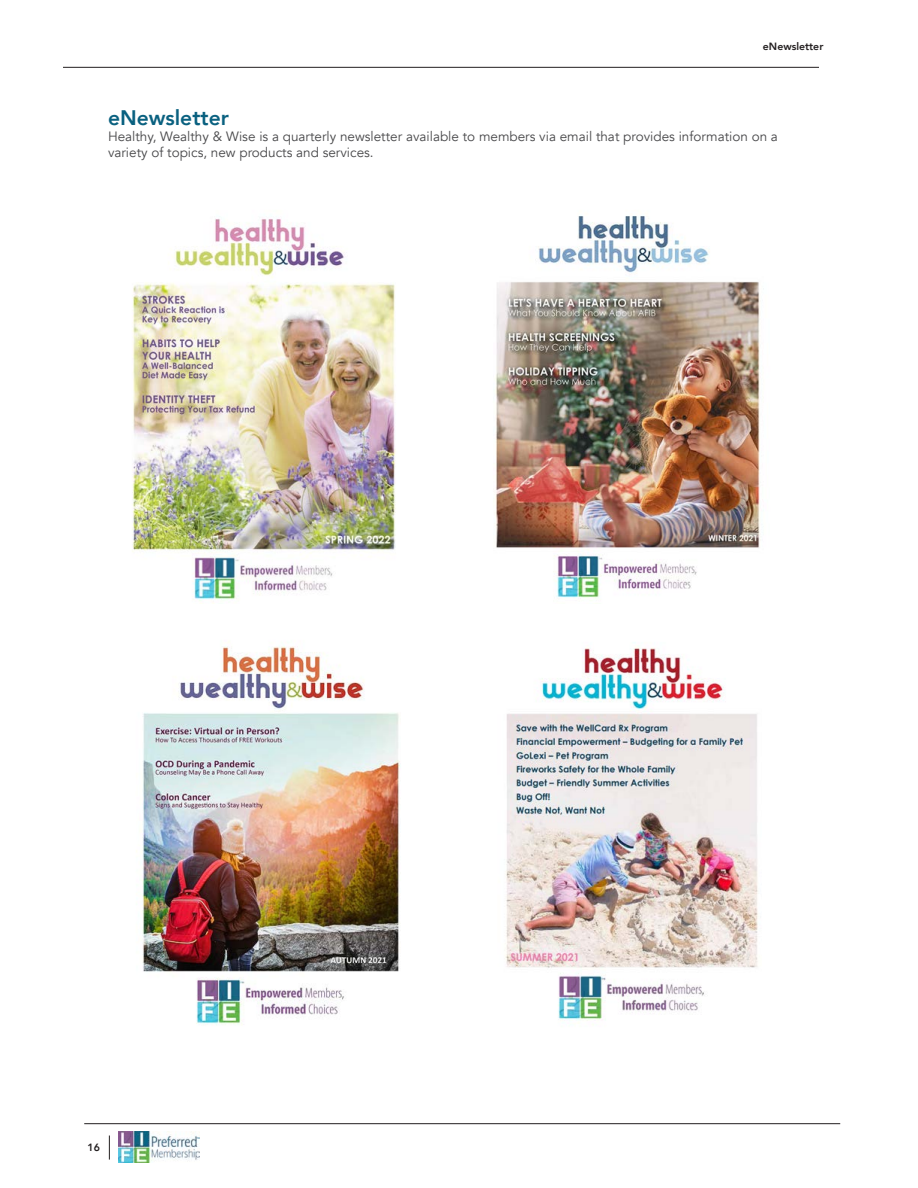
<style>
.page{position:relative;width:918px;height:1188px;background:#fff}
.page>*{position:absolute;margin:0;border:0;box-sizing:border-box;transform-origin:0 0}
.t1{font:800 21px "Avenir";color:#0a6180}
.t2{font:13.5px/16.2px "Avenir";color:#48484a}
.t3{font:800 10.5px "Avenir";color:#231f20}
.t4{font:5.4px "Myriad Pro";color:#2c6b8a}
</style>
<div class="page">
<hr style="left:84px;top:1123px;width:756px;height:1px;background:#231f20">
<svg style="left:109px;top:1136px;width:1px;height:24px"></svg>
<hr style="left:63px;top:67px;width:756px;height:1px;background:#231f20">
<img style="left:119px;top:1132px;width:81px;height:31px">
<img style="left:505px;top:642px;width:253px;height:383px">
<img style="left:495px;top:215px;width:265px;height:383px">
<img style="left:136px;top:641px;width:265px;height:384px">
<img style="left:132px;top:218px;width:264px;height:386px">
<p class="t3" style="left:763px;top:39px;width:62px">eNewsletter</p>
<h1 class="t1" style="left:108px;top:101px;width:122px">eNewsletter</h1>
<p class="t2" style="left:108px;top:129px;width:671px">Healthy, Wealthy &amp; Wise is a quarterly newsletter available to members via email that provides information on a variety of topics, new products and services.</p>
<p class="t3" style="left:88px;top:1139px;width:14px">16</p>
<p class="t4" style="left:197px;top:1136px;width:5px">™</p>
</div>
